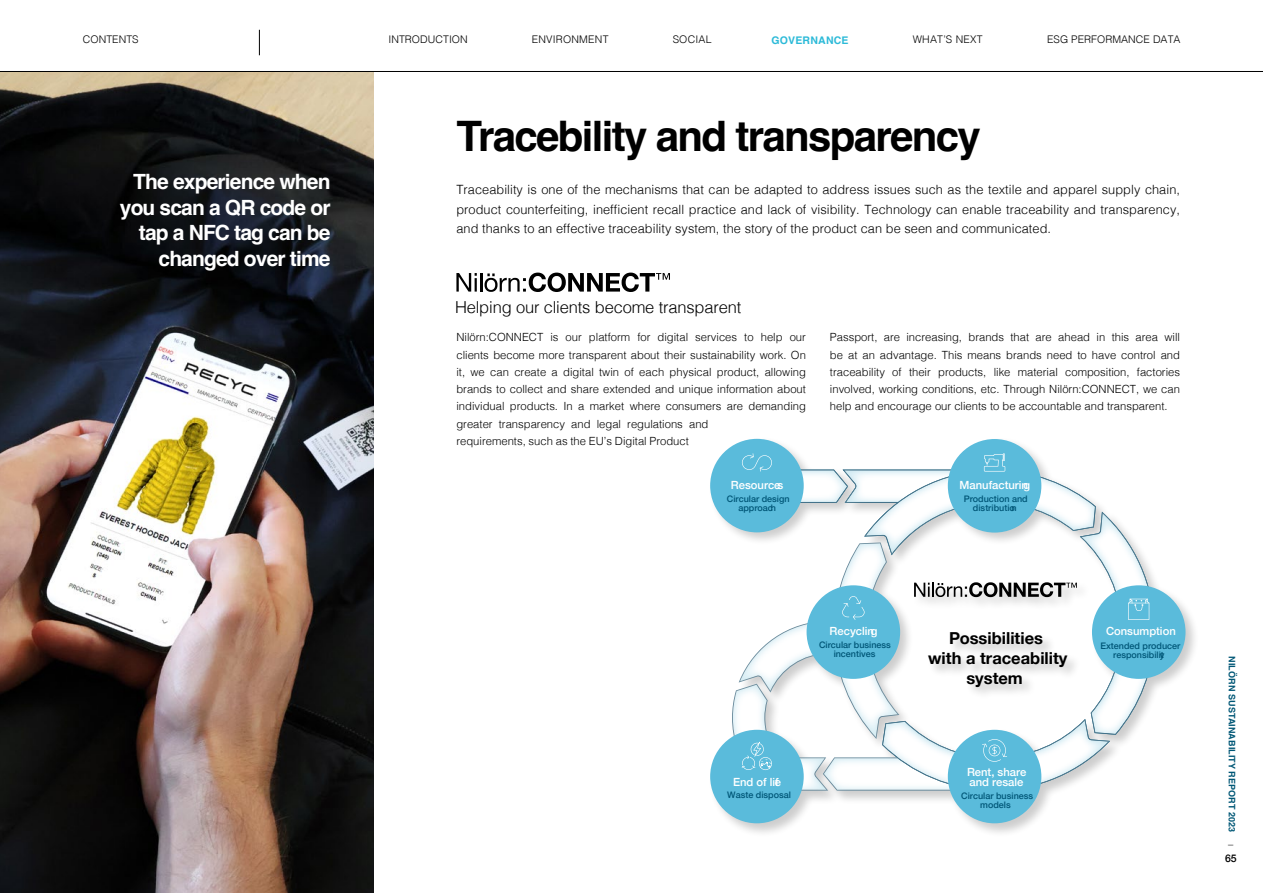
<style>
.page{position:relative;width:1263px;height:893px;background:#fff}
.page>*{position:absolute;margin:0;border:0;box-sizing:border-box;transform-origin:0 0}
.t1{font:700 42px "Helvetica";letter-spacing:-.04em;color:#000}
.t2{font:700 21px/25.5px "Helvetica";letter-spacing:-.04em;color:#fff;text-align:right}
.t3{font:700 16.5px/19.8px "Helvetica Neue";color:#000;text-align:center}
.t4{font:300 16.5px "Helvetica";letter-spacing:-.01em;color:#000}
.t5{font:300 12.75px/19.5px "Helvetica";letter-spacing:.005em;color:#000;text-align:justify}
.t6{font:300 11.25px/17.2px "Helvetica";color:#000}
.t7{font:500 11.25px/10.5px "Helvetica Neue";color:#fff}
.t8{font:300 10.5px "Helvetica";letter-spacing:.005em;color:#000}
.t9{font:700 10.5px "Helvetica";letter-spacing:.02em;color:#2cbad8}
.t10{font:500 10.5px "Helvetica Neue";color:#000}
.t11{font:300 10.5px "Helvetica Neue";color:#000}
.t12{font:500 9px/9px "Helvetica Neue";color:#005677;text-align:center}
.t13{font:700 9px "Helvetica";letter-spacing:.01em;color:#005776}
</style>
<div class="page">
<hr style="left:0;top:71px;width:1263px;height:1px;background:#000">
<svg style="left:259px;top:30px;width:1px;height:25px"></svg>
<img style="left:0;top:72px;width:373px;height:821px">
<svg style="left:456px;top:273px;width:214px;height:19px"></svg>
<div style="left:708px;top:437px;width:492px;height:400px;background:#000;opacity:.2"></div>
<img style="left:732px;top:684px;width:46px;height:53px">
<img style="left:739px;top:621px;width:43px;height:71px">
<div style="left:710px;top:439px;width:94px;height:93px;background:#5abbdb;border-radius:50%"></div>
<svg style="left:742px;top:453px;width:30px;height:19px"></svg>
<div style="left:948px;top:439px;width:93px;height:94px;background:#5abbdb;border-radius:50%"></div>
<div style="left:1092px;top:585px;width:93px;height:94px;background:#5abbdb;border-radius:50%"></div>
<div style="left:948px;top:730px;width:93px;height:93px;background:#5abbdb;border-radius:50%"></div>
<div style="left:710px;top:730px;width:94px;height:93px;background:#5abbdb;border-radius:50%"></div>
<svg style="left:742px;top:742px;width:30px;height:28px"></svg>
<svg style="left:782px;top:453px;width:372px;height:338px"></svg>
<p class="t8" style="left:83px;top:31px;width:57px">CONTENTS</p>
<p class="t8" style="left:388px;top:30px;width:81px">INTRODUCTION</p>
<p class="t8" style="left:532px;top:31px;width:78px">ENVIRONMENT</p>
<p class="t8" style="left:673px;top:31px;width:40px">SOCIAL</p>
<p class="t9" style="left:771px;top:34px;width:79px">GOVERNANCE</p>
<p class="t8" style="left:913px;top:31px;width:71px">WHAT’S NEXT</p>
<p class="t8" style="left:1047px;top:30px;width:135px">ESG PERFORMANCE DATA</p>
<h2 class="t2" style="left:120px;top:171px;width:212px">The experience when you scan a QR code or tap a NFC tag can be changed over time</h2>
<h1 class="t1" style="left:456px;top:110px;width:526px">Tracebility and transparency</h1>
<p class="t5" style="left:456px;top:179px;width:725px">Traceability is one of the mechanisms that can be adapted to address issues such as the textile and apparel supply chain, product counterfeiting, inefficient recall practice and lack of visibility. Technology can enable traceability and transparency, and thanks to an effective traceability system, the story of the product can be seen and communicated.</p>
<h3 class="t4" style="left:455px;top:293px;width:288px">Helping our clients become transparent</h3>
<p class="t6" style="left:456px;top:328px;width:351px">Nilörn:CONNECT is our platform for digital services to help our clients become more transparent about their sustainability work. On it, we can create a digital twin of each physical product, allowing brands to collect and share extended and unique information about individual products. In a market where consumers are demanding greater transparency and legal regulations and<br>requirements, such as the EU’s Digital Product</p>
<p class="t6" style="left:830px;top:328px;width:352px;text-align:justify">Passport, are increasing, brands that are ahead in this area will be at an advantage. This means brands need to have control and traceability of their products, like material composition, factories involved, working conditions, etc. Through Nilörn:CONNECT, we can help and encourage our clients to be accountable and transparent.</p>
<p class="t7" style="left:731px;top:479px;width:54px">Resources</p>
<p class="t12" style="left:727px;top:493px;width:64px">Circular design approach</p>
<p class="t7" style="left:959px;top:479px;width:72px">Manufacturing</p>
<p class="t12" style="left:964px;top:493px;width:66px">Production and distribution</p>
<p class="t7" style="left:829px;top:625px;width:49px">Recycling</p>
<p class="t12" style="left:819px;top:640px;width:73px">Circular business incentives</p>
<p class="t7" style="left:733px;top:776px;width:50px">End of life</p>
<p class="t12" style="left:727px;top:789px;width:65px">Waste disposal</p>
<h3 class="t3" style="left:928px;top:629px;width:141px">Possibilities<br>with a traceability system</h3>
<p class="t7" style="left:967px;top:766px;width:61px">Rent, share and resale</p>
<p class="t12" style="left:961px;top:790px;width:73px">Circular business models</p>
<p class="t7" style="left:1106px;top:625px;width:71px">Consumption</p>
<p class="t12" style="left:1100px;top:641px;width:82px">Extended producer responsibility</p>
<p class="t13" style="left:1237px;top:656px;width:178px;rotate:90deg">NILÖRN SUSTAINABILITY REPORT 2023</p>
<p class="t11" style="left:1228px;top:831px;width:7px">_</p>
<p class="t10" style="left:1225px;top:850px;width:13px">65</p>
</div>
